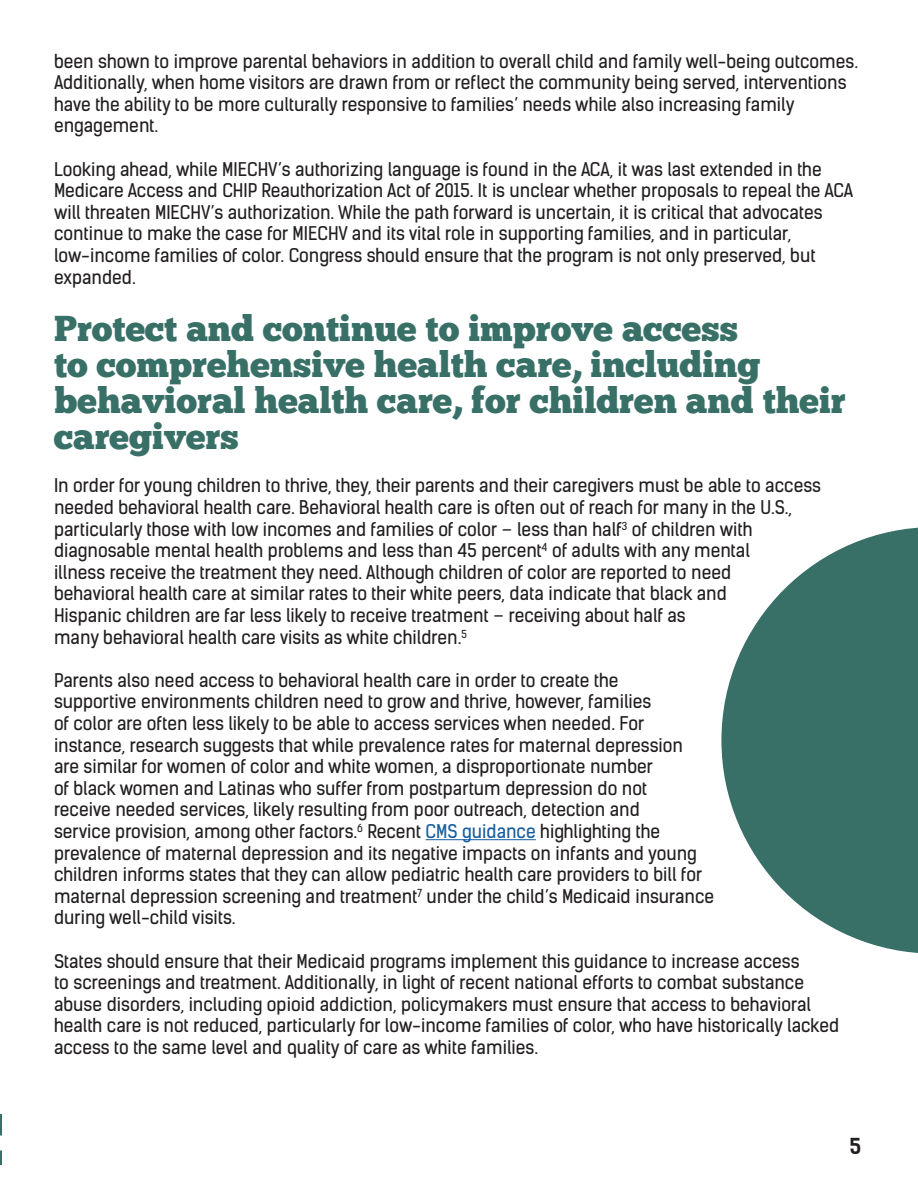
<style>
.page{position:relative;width:918px;height:1188px;background:#fff}
.page>*{position:absolute;margin:0;border:0;box-sizing:border-box;transform-origin:0 0}
.t1{font:36px/36px "Chunk Five";color:#387067}
.t2{font:700 21px "Kelson Sans";color:#231f20}
.t3{font:18px/21.6px "Kelson Sans";color:#231f20}
.s1{color:#175d9e}
</style>
<div class="page">
<hr style="left:0;top:1115px;width:2px;height:50px;background:#387067">
<div style="left:0;top:1136px;width:446px;height:14px;background:#fff"></div>
<svg style="left:721px;top:527px;width:197px;height:426px;fill:#387067"></svg>
<hr style="left:426px;top:839px;width:110px;height:1px;background:#175d9e">
<p class="t3" style="left:54px;top:50px;width:806px">been shown to improve parental behaviors in addition to overall child and family well-being outcomes.<br>Additionally, when home visitors are drawn from or reflect the community being served, interventions have the ability to be more culturally responsive to families’ needs while also increasing family engagement.</p>
<p class="t3" style="left:54px;top:158px;width:801px">Looking ahead, while MIECHV’s authorizing language is found in the ACA, it was last extended in the Medicare Access and CHIP Reauthorization Act of 2015. It is unclear whether proposals to repeal the ACA will threaten MIECHV’s authorization. While the path forward is uncertain, it is critical that advocates continue to make the case for MIECHV and its vital role in supporting families, and in particular, low-income families of color. Congress should ensure that the program is not only preserved, but expanded.</p>
<p class="t1" style="left:54px;top:313px;width:793px">Protect and continue to improve access<br>to comprehensive health care, including behavioral health care, for children and their caregivers</p>
<p class="t3" style="left:54px;top:475px;width:768px">In order for young children to thrive, they, their parents and their caregivers must be able to access needed behavioral health care. Behavioral health care is often out of reach for many in the U.S., particularly those with low incomes and families of color – less than half<sup>3</sup> of children with diagnosable mental health problems and less than 45 percent<sup>4</sup> of adults with any mental<br>illness receive the treatment they need. Although children of color are reported to need<br>behavioral health care at similar rates to their white peers, data indicate that black and<br>Hispanic children are far less likely to receive treatment – receiving about half as<br>many behavioral health care visits as white children.<sup>5</sup></p>
<p class="t3" style="left:54px;top:669px;width:662px">Parents also need access to behavioral health care in order to create the<br>supportive environments children need to grow and thrive, however, families<br>of color are often less likely to be able to access services when needed. For instance, research suggests that while prevalence rates for maternal depression<br>are similar for women of color and white women, a disproportionate number<br>of black women and Latinas who suffer from postpartum depression do not<br>receive needed services, likely resulting from poor outreach, detection and<br>service provision, among other factors.<sup>6</sup> Recent <span class="s1">CMS guidance</span> highlighting the prevalence of maternal depression and its negative impacts on infants and young children informs states that they can allow pediatric health care providers to bill for maternal depression screening and treatment<sup>7</sup> under the child’s Medicaid insurance during well-child visits.</p>
<p class="t3" style="left:54px;top:950px;width:787px">States should ensure that their Medicaid programs implement this guidance to increase access<br>to screenings and treatment. Additionally, in light of recent national efforts to combat substance abuse disorders, including opioid addiction, policymakers must ensure that access to behavioral health care is not reduced, particularly for low-income families of color, who have historically lacked access to the same level and quality of care as white families.</p>
<p class="t2" style="left:850px;top:1134px;width:13px">5</p>
</div>
